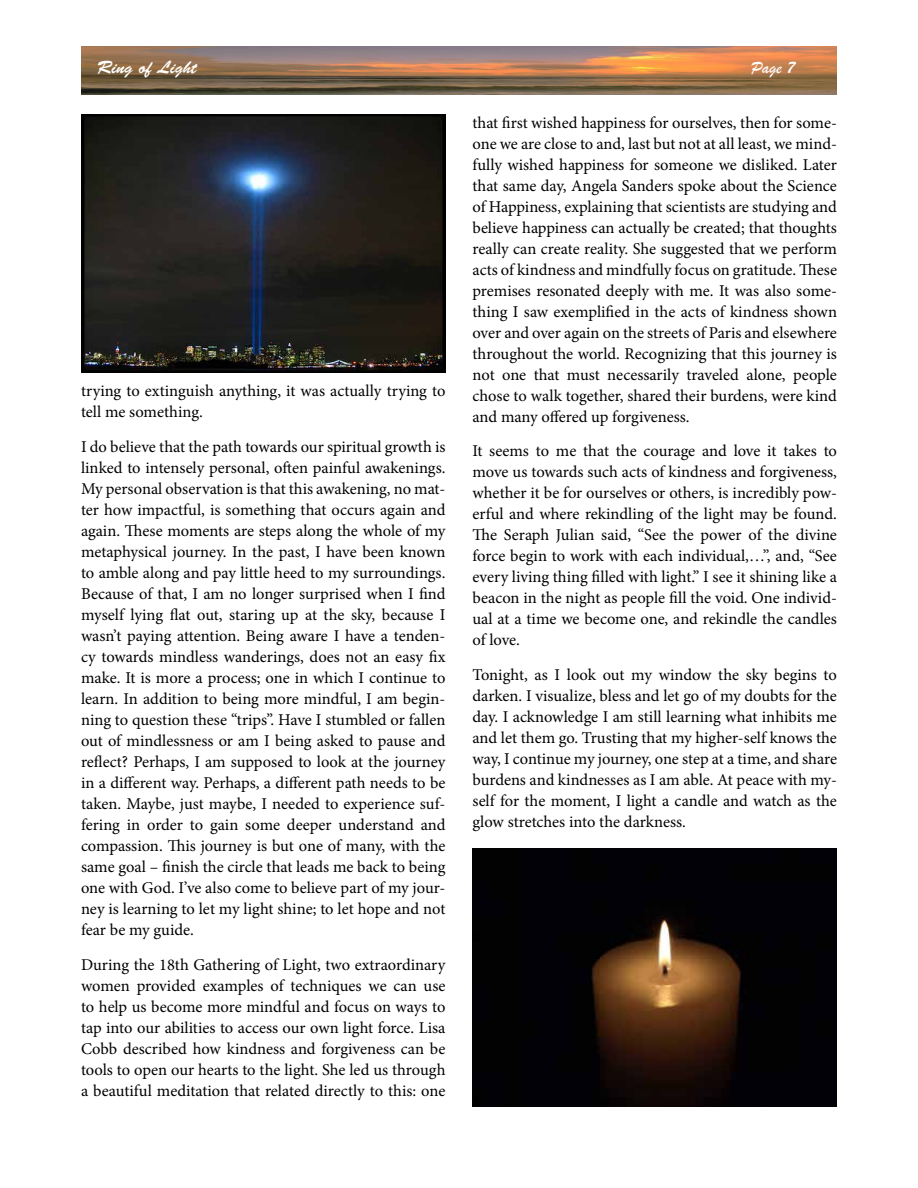
<style>
.page{position:relative;width:918px;height:1188px;background:#fff}
.page>*{position:absolute;margin:0;border:0;box-sizing:border-box;transform-origin:0 0}
.t1{font:18px "Brush Script Std";color:#fff}
.t2{font:18px "Brush Script";color:#fff}
.t3{font:16.5px/21px "Minion Pro";color:#000;text-align:justify}
</style>
<div class="page">
<img style="left:81px;top:46px;width:756px;height:49px">
<img style="left:81px;top:114px;width:365px;height:258px">
<img style="left:473px;top:849px;width:364px;height:258px">
<p class="t1" style="left:97px;top:57px;width:101px">Ring of Light</p>
<p class="t2" style="left:751px;top:56px;width:45px">Page 7</p>
<p class="t3" style="left:81px;top:381px;width:366px">trying to extinguish anything, it was actually trying to tell me something.</p>
<p class="t3" style="left:81px;top:436px;width:366px">I do believe that the path towards our spiritual growth is linked to intensely personal, often painful awakenings.<br>My personal observation is that this awakening, no mat&shy;ter how impactful, is something that occurs again and again. These moments are steps along the whole of my metaphysical journey. In the past, I have been known to amble along and pay little heed to my surroundings.<br>Because of that, I am no longer surprised when I find myself lying flat out, staring up at the sky, because I wasn’t paying attention. Being aware I have a tenden&shy;cy towards mindless wanderings, does not an easy fix make. It is more a process; one in which I continue to learn. In addition to being more mindful, I am begin&shy;ning to question these “trips”. Have I stumbled or fallen out of mindlessness or am I being asked to pause and reflect? Perhaps, I am supposed to look at the journey in a different way. Perhaps, a different path needs to be taken. Maybe, just maybe, I needed to experience suf&shy;fering in order to gain some deeper understand and compassion. This journey is but one of many, with the same goal – finish the circle that leads me back to being one with God. I’ve also come to believe part of my jour&shy;ney is learning to let my light shine; to let hope and not fear be my guide.</p>
<p class="t3" style="left:81px;top:954px;width:366px">During the 18th Gathering of Light, two extraordinary women provided examples of techniques we can use to help us become more mindful and focus on ways to tap into our abilities to access our own light force. Lisa Cobb described how kindness and forgiveness can be tools to open our hearts to the light. She led us through a beautiful meditation that related directly to this: one</p>
<p class="t3" style="left:472px;top:112px;width:366px">that first wished happiness for ourselves, then for some&shy;one we are close to and, last but not at all least, we mind&shy;fully wished happiness for someone we disliked. Later that same day, Angela Sanders spoke about the Science of Happiness, explaining that scientists are studying and believe happiness can actually be created; that thoughts really can create reality. She suggested that we perform acts of kindness and mindfully focus on gratitude. These premises resonated deeply with me. It was also some&shy;thing I saw exemplified in the acts of kindness shown over and over again on the streets of Paris and elsewhere throughout the world. Recognizing that this journey is not one that must necessarily traveled alone, people chose to walk together, shared their burdens, were kind and many offered up forgiveness.</p>
<p class="t3" style="left:472px;top:441px;width:366px">It seems to me that the courage and love it takes to move us towards such acts of kindness and forgiveness, whether it be for ourselves or others, is incredibly pow&shy;erful and where rekindling of the light may be found.<br>The Seraph Julian said, “See the power of the divine force begin to work with each individual,…”, and, “See every living thing filled with light.” I see it shining like a beacon in the night as people fill the void. One individ&shy;ual at a time we become one, and rekindle the candles of love.</p>
<p class="t3" style="left:472px;top:664px;width:366px">Tonight, as I look out my window the sky begins to darken. I visualize, bless and let go of my doubts for the day. I acknowledge I am still learning what inhibits me and let them go. Trusting that my higher-self knows the way, I continue my journey, one step at a time, and share burdens and kindnesses as I am able. At peace with my&shy;self for the moment, I light a candle and watch as the glow stretches into the darkness.</p>
</div>
